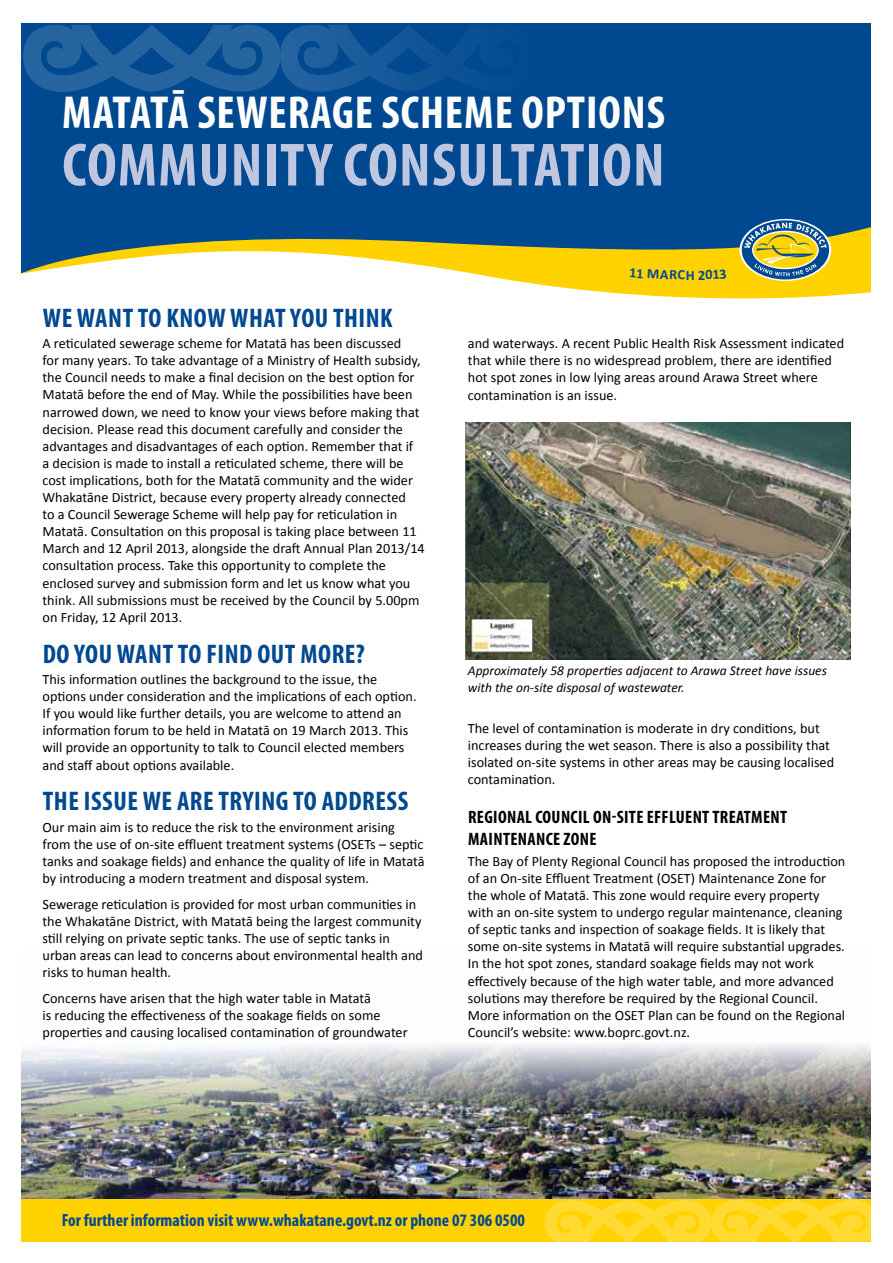
<style>
.page{position:relative;width:893px;height:1263px;background:#fff}
.page>*{position:absolute;margin:0;border:0;box-sizing:border-box;transform-origin:0 0}
.t1{font:700 condensed 61.5px "Myriad Pro";letter-spacing:.02em;color:#bfc6e0}
.t2{font:700 condensed 46.5px "Myriad Pro";letter-spacing:.02em;color:#fff}
.t3{font:700 condensed 27px "Myriad Pro";letter-spacing:.02em;color:#004990}
.t4{font:700 condensed 18px "Myriad Pro";letter-spacing:.02em;color:#000}
.t5{font:700 condensed 17.55px "Myriad Pro";color:#004990}
.t6{font:14.25px/17.1px "Calibri";color:#000}
.t7{font:700 14.25px "Calibri";color:#004990}
.t8{font:italic 13.5px/16.2px "Calibri";color:#000}
</style>
<div class="page">
<img style="left:21px;top:1044px;width:849px;height:155px">
<div style="left:21px;top:23px;width:850px;height:203px;background:#004990"></div>
<svg style="left:22px;top:24px;width:518px;height:70px;background:#115597"></svg>
<svg style="left:21px;top:226px;width:850px;height:73px"></svg>
<svg style="left:740px;top:219px;width:91px;height:62px"></svg>
<svg style="left:742px;top:220px;width:87px;height:59px"></svg>
<svg style="left:744px;top:223px;width:83px;height:53px;background:#91a06f"></svg>
<div style="left:21px;top:1199px;width:852px;height:43px;background:#ffd200"></div>
<svg style="left:542px;top:1198px;width:329px;height:44px"></svg>
<div style="left:871px;top:0;width:22px;height:1263px;background:#fff"></div>
<img style="left:466px;top:423px;width:384px;height:236px">
<div style="left:513px;top:265px;width:216px;height:20px;background:#ffd200"></div>
<h2 class="t2" style="left:62px;top:83px;width:604px">MATATĀ SEWERAGE SCHEME OPTIONS</h2>
<h1 class="t1" style="left:62px;top:127px;width:604px">COMMUNITY CONSULTATION</h1>
<p class="t7" style="left:686px;top:266px;width:11px">h</p>
<h3 class="t3" style="left:43px;top:301px;width:351px">WE WANT TO KNOW WHAT YOU THINK</h3>
<p class="t6" style="left:43px;top:335px;width:384px">A reticulated sewerage scheme for Matatā has been discussed<br>for many years. To take advantage of a Ministry of Health subsidy, the Council needs to make a final decision on the best option for Matatā before the end of May. While the possibilities have been narrowed down, we need to know your views before making that decision. Please read this document carefully and consider the advantages and disadvantages of each option. Remember that if<br>a decision is made to install a reticulated scheme, there will be cost implications, both for the Matatā community and the wider Whakatāne District, because every property already connected<br>to a Council Sewerage Scheme will help pay for reticulation in Matatā. Consultation on this proposal is taking place between 11<br>March and 12 April 2013, alongside the draft Annual Plan 2013/14 consultation process. Take this opportunity to complete the enclosed survey and submission form and let us know what you think. All submissions must be received by the Council by 5.00pm on Friday, 12 April 2013.</p>
<h3 class="t3" style="left:43px;top:637px;width:90px">DOYOU WANT</h3>
<h3 class="t3" style="left:178px;top:637px;width:41px">TO FIND</h3>
<h3 class="t3" style="left:257px;top:637px;width:58px">OUT MORE</h3>
<h3 class="t3" style="left:356px;top:637px;width:11px">?</h3>
<p class="t6" style="left:43px;top:671px;width:376px">This information outlines the background to the issue, the options under consideration and the implications of each option.<br>If you would like further details, you are welcome to attend an information forum to be held in Matatā on 19 March 2013. This will provide an opportunity to talk to Council elected members and staff about options available.</p>
<h3 class="t3" style="left:43px;top:784px;width:367px">THE ISSUE WE ARE TRYING TO ADDRESS</h3>
<p class="t6" style="left:43px;top:818px;width:384px">Our main aim is to reduce the risk to the environment arising from the use of on-site effluent treatment systems (OSETs – septic tanks and soakage fields) and enhance the quality of life in Matatā by introducing a modern treatment and disposal system.</p>
<p class="t6" style="left:43px;top:895px;width:382px">Sewerage reticulation is provided for most urban communities in the Whakatāne District, with Matatā being the largest community still relying on private septic tanks. The use of septic tanks in urban areas can lead to concerns about environmental health and risks to human health.</p>
<p class="t6" style="left:43px;top:989px;width:367px">Concerns have arisen that the high water table in Matatā<br>is reducing the effectiveness of the soakage fields on some properties and causing localised contamination of groundwater</p>
<p class="t6" style="left:468px;top:335px;width:378px">and waterways. A recent Public Health Risk Assessment indicated that while there is no widespread problem, there are identified hot spot zones in low lying areas around Arawa Street where contamination is an issue.</p>
<p class="t8" style="left:468px;top:662px;width:361px">Approximately 58 properties adjacent to Arawa Street have issues with the on-site disposal of wastewater.</p>
<p class="t6" style="left:468px;top:720px;width:368px">The level of contamination is moderate in dry conditions, but increases during the wet season. There is also a possibility that isolated on-site systems in other areas may be causing localised contamination.</p>
<p class="t4" style="left:468px;top:806px;width:18px">REGIONAL</p>
<p class="t4" style="left:535px;top:806px;width:16px">COUNCIL</p>
<p class="t4" style="left:593px;top:806px;width:32px">ON-SITE</p>
<p class="t4" style="left:647px;top:806px;width:17px">EFFLUENT</p>
<p class="t4" style="left:712px;top:806px;width:17px">TREATMENT</p>
<p class="t4" style="left:468px;top:827px;width:21px">MAINTENANCE</p>
<p class="t4" style="left:564px;top:827px;width:17px">ZONE</p>
<p class="t6" style="left:468px;top:853px;width:379px">The Bay of Plenty Regional Council has proposed the introduction of an On-site Effluent Treatment (OSET) Maintenance Zone for the whole of Matatā. This zone would require every property with an on-site system to undergo regular maintenance, cleaning of septic tanks and inspection of soakage fields. It is likely that some on-site systems in Matatā will require substantial upgrades.<br>In the hot spot zones, standard soakage fields may not work effectively because of the high water table, and more advanced solutions may therefore be required by the Regional Council.<br>More information on the OSET Plan can be found on the Regional Council’s website: www.boprc.govt.nz.</p>
<p class="t5" style="left:62px;top:1209px;width:465px">FOR FURTHER INFORMATION VISIT WWW.WHAKATANE.GOVT.NZ OR PHONE 07 306 0500</p>
</div>
